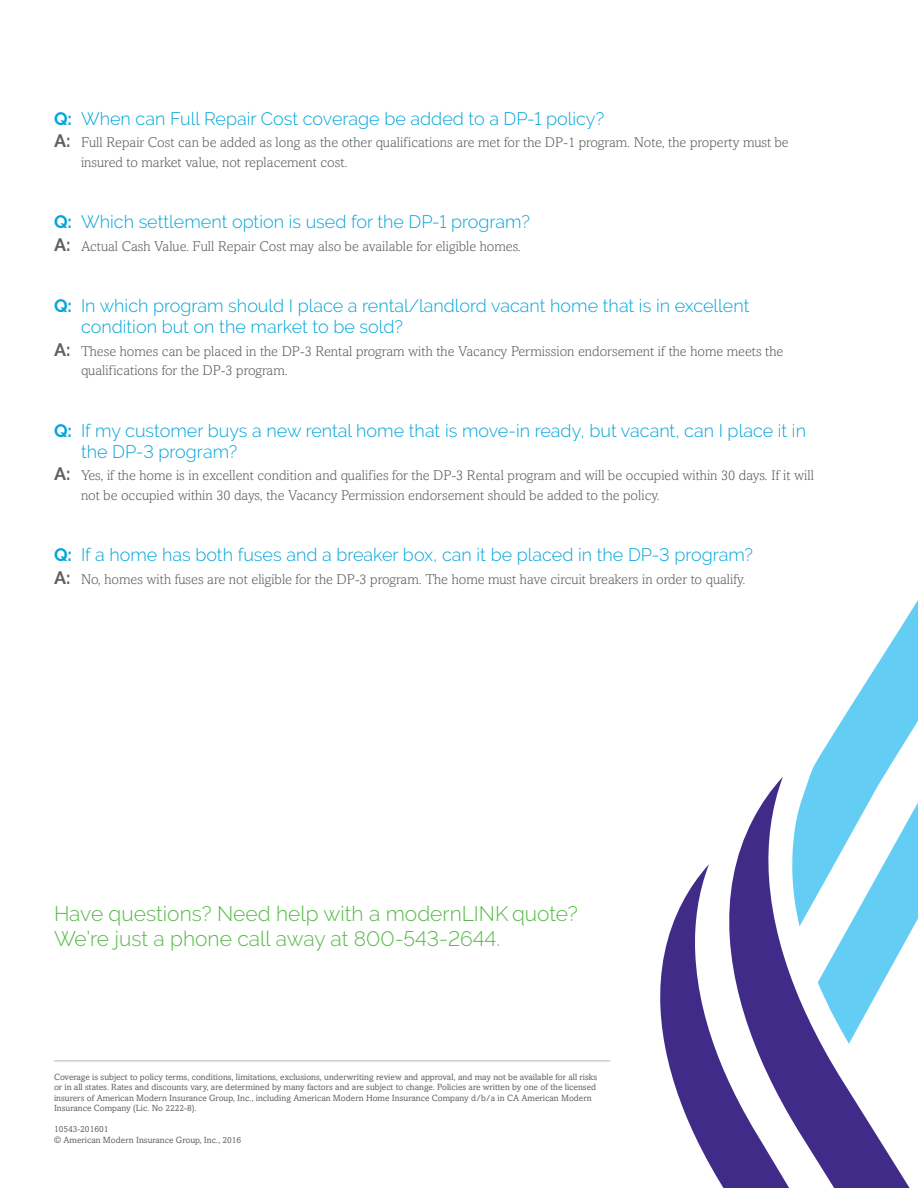
<style>
.page{position:relative;width:918px;height:1188px;background:#fff}
.page>*{position:absolute;margin:0;border:0;box-sizing:border-box;transform-origin:0 0}
.t1{font:300 21px/25.2px "Raleway";color:#56b947}
.t2{font:300 18px/21px "Raleway";color:#00a5da}
.t3{font:300 14.25px/19.5px "Amasis MT Pro";color:#5f5f62}
.t4{font:9px/10.5px "Amasis MT Pro";color:#5f5f62}
.s1{font-weight:700}
.s2{font-family:"Raleway";font-weight:700;font-size:18px}
</style>
<div class="page">
<hr style="left:54px;top:1060px;width:556px;height:1px;background:#b6b7bb">
<svg style="left:660px;top:600px;width:258px;height:588px"></svg>
<p class="t2" style="left:54px;top:108px;width:552px"><span class="s1">Q:</span> When can Full Repair Cost coverage be added to a DP-1 policy?</p>
<p class="t3" style="left:81px;top:133px;width:709px;text-indent:-27px"><span class="s2">A:</span> Full Repair Cost can be added as long as the other qualifications are met for the DP-1 program. Note, the property must be insured to market value, not replacement cost.</p>
<p class="t2" style="left:54px;top:212px;width:477px"><span class="s1">Q:</span> Which settlement option is used for the DP-1 program?</p>
<p class="t3" style="left:54px;top:237px;width:468px"><span class="s2">A:</span> Actual Cash Value. Full Repair Cost may also be available for eligible homes.</p>
<p class="t2" style="left:81px;top:296px;width:670px;text-indent:-27px"><span class="s1">Q:</span> In which program should I place a rental/landlord vacant home that is in excellent condition but on the market to be sold?</p>
<p class="t3" style="left:81px;top:342px;width:704px;text-indent:-27px"><span class="s2">A:</span> These homes can be placed in the DP-3 Rental program with the Vacancy Permission endorsement if the home meets the qualifications for the DP-3 program.</p>
<p class="t2" style="left:81px;top:420px;width:727px;text-indent:-27px"><span class="s1">Q:</span> If my customer buys a new rental home that is move-in ready, but vacant, can I place it in the DP-3 program?</p>
<p class="t3" style="left:81px;top:466px;width:735px;text-indent:-27px"><span class="s2">A:</span> Yes, if the home is in excellent condition and qualifies for the DP-3 Rental program and will be occupied within 30 days. If it will not be occupied within 30 days, the Vacancy Permission endorsement should be added to the policy.</p>
<p class="t2" style="left:54px;top:545px;width:701px"><span class="s1">Q:</span> If a home has both fuses and a breaker box, can it be placed in the DP-3 program?</p>
<p class="t3" style="left:54px;top:570px;width:693px"><span class="s2">A:</span> No, homes with fuses are not eligible for the DP-3 program. The home must have circuit breakers in order to qualify.</p>
<p class="t1" style="left:54px;top:901px;width:525px">Have questions? Need help with a modernLINK quote?<br>We’re just a phone call away at 800-543-2644.</p>
<p class="t4" style="left:54px;top:1072px;width:545px">Coverage is subject to policy terms, conditions, limitations, exclusions, underwriting review and approval, and may not be available for all risks or in all states. Rates and discounts vary, are determined by many factors and are subject to change. Policies are written by one of the licensed insurers of American Modern Insurance Group, Inc., including American Modern Home Insurance Company d/b/a in CA American Modern Insurance Company (Lic. No 2222-8).</p>
<p class="t4" style="left:54px;top:1124px;width:56px">10543-201601</p>
<p class="t4" style="left:54px;top:1135px;width:189px">© American Modern Insurance Group, Inc., 2016</p>
</div>
